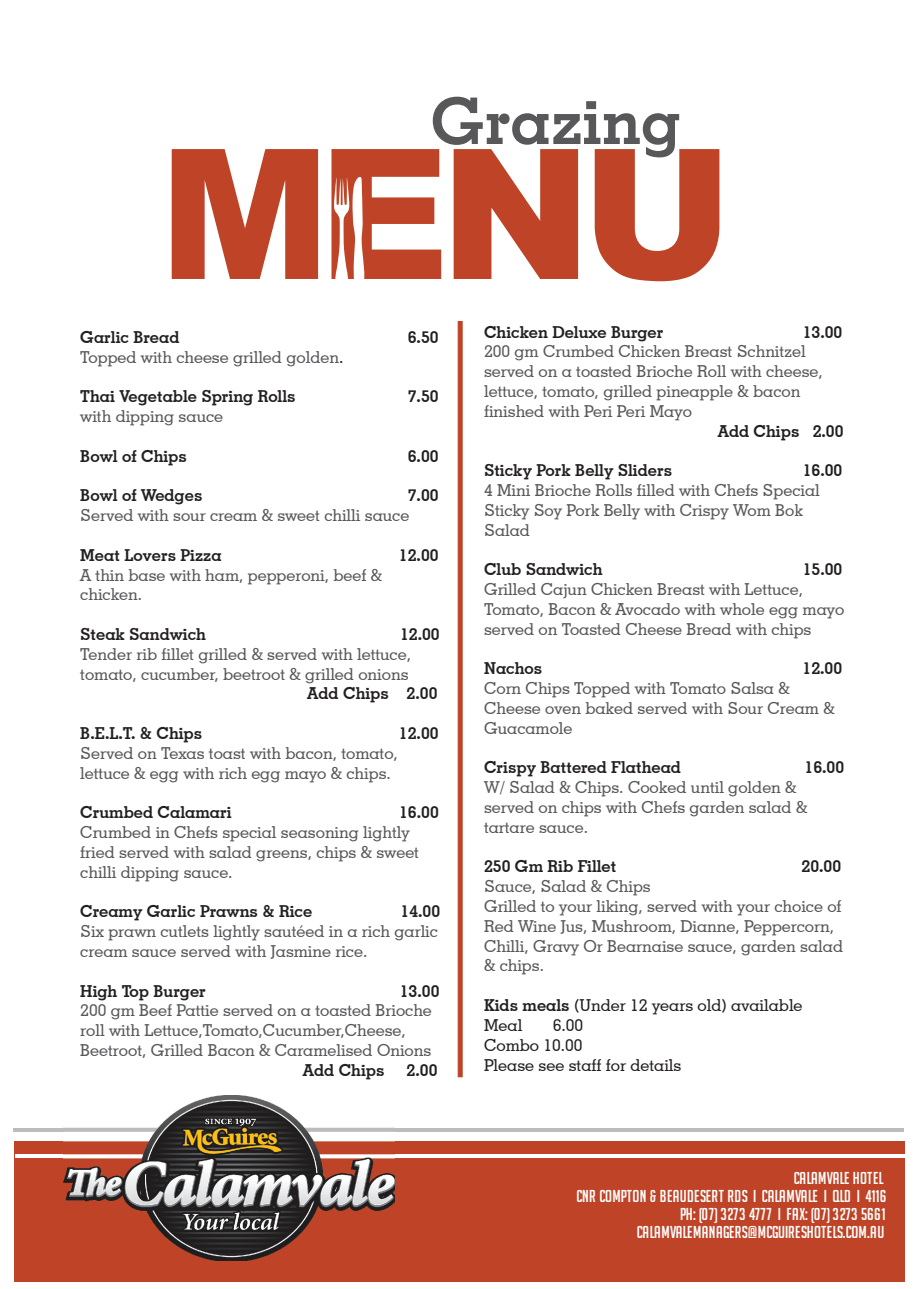
<style>
.page{position:relative;width:919px;height:1289px;background:#fff}
.page>*{position:absolute;margin:0;border:0;box-sizing:border-box;transform-origin:0 0}
.t1{font:900 181.35px "Arial";color:#bf4326}
.t2{font:700 64.5px "Geometric Slab 703 BT";letter-spacing:.005em;color:#58585a}
.t3{font:16.8px/18.1px "Big Noodle Titling";letter-spacing:.02em;color:#fff;text-align:right}
.t4{font:500 16.5px/19.8px "Geometric Slab 703 BT";color:#57585a}
.t5{font:700 16.5px "Geometric Slab 703 BT";color:#231f20}
.t6{font:500 16.5px/19.8px "Geometric Slab 703 BT";color:#231f20}
.s1{color:#231f20}
.s2{font-weight:700}
</style>
<div class="page">
<div style="left:14px;top:1141px;width:890px;height:140px;background:#bf4326"></div>
<svg style="left:13px;top:1127px;width:891px;height:4px;fill:#babcbe"></svg>
<hr style="left:15px;top:1154px;width:890px;height:3px;background:#fff">
<img style="left:64px;top:1095px;width:331px;height:164px">
<div style="left:458px;top:321px;width:4px;height:755px;background:#bf4326;border:1px solid #bf4326"></div>
<h2 class="t2" style="left:431px;top:82px;width:251px">Grazing</h2>
<h1 class="t1" style="left:159px;top:82px;width:575px">MENU</h1>
<p class="t5" style="left:80px;top:327px;width:101px">Garlic Bread</p>
<p class="t5" style="left:408px;top:327px;width:32px">6.50</p>
<p class="t4" style="left:80px;top:347px;width:264px">Topped with cheese grilled golden<span class="s1">.</span></p>
<p class="t5" style="left:80px;top:386px;width:217px">Thai Vegetable Spring Rolls</p>
<p class="t5" style="left:408px;top:386px;width:32px">7.50</p>
<p class="t4" style="left:80px;top:406px;width:144px">with dipping sauce</p>
<p class="t5" style="left:80px;top:446px;width:108px">Bowl of Chips</p>
<p class="t5" style="left:408px;top:446px;width:32px">6.00</p>
<p class="t5" style="left:80px;top:485px;width:124px">Bowl of Wedges</p>
<p class="t5" style="left:408px;top:485px;width:32px">7.00</p>
<p class="t4" style="left:80px;top:505px;width:330px">Served with sour cream &amp; sweet chilli sauce</p>
<p class="t5" style="left:80px;top:545px;width:143px">Meat Lovers Pizza</p>
<p class="t5" style="left:399px;top:545px;width:41px">12.00</p>
<p class="t4" style="left:80px;top:564px;width:303px">A thin base with ham, pepperoni, beef &amp; chicken.</p>
<p class="t5" style="left:80px;top:624px;width:127px">Steak Sandwich</p>
<p class="t5" style="left:400px;top:624px;width:41px">12.00</p>
<p class="t4" style="left:80px;top:644px;width:332px">Tender rib fillet grilled &amp; served with lettuce, tomato, cucumber, beetroot &amp; grilled onions</p>
<p class="t5" style="left:307px;top:683px;width:132px">Add Chips 2.00</p>
<p class="t5" style="left:80px;top:723px;width:123px">B.E.L.T. &amp; Chips</p>
<p class="t5" style="left:399px;top:723px;width:41px">12.00</p>
<p class="t4" style="left:80px;top:743px;width:319px">Served on Texas toast with bacon, tomato, lettuce &amp; egg with rich egg mayo &amp; chips.</p>
<p class="t5" style="left:80px;top:802px;width:153px">Crumbed Calamari</p>
<p class="t5" style="left:399px;top:802px;width:41px">16.00</p>
<p class="t4" style="left:80px;top:822px;width:340px">Crumbed in Chefs special seasoning lightly fried served with salad greens, chips &amp; sweet chilli dipping sauce.</p>
<p class="t5" style="left:80px;top:901px;width:233px">Creamy Garlic Prawns &amp; Rice</p>
<p class="t5" style="left:400px;top:901px;width:41px">14.00</p>
<p class="t4" style="left:80px;top:921px;width:359px">Six prawn cutlets lightly sautéed in a rich garlic cream sauce served with Jasmine rice.</p>
<p class="t5" style="left:80px;top:980px;width:127px">High Top Burger</p>
<p class="t5" style="left:400px;top:980px;width:41px">13.00</p>
<p class="t4" style="left:80px;top:1000px;width:353px">200 gm Beef Pattie served on a toasted Brioche roll with Lettuce,Tomato,Cucumber,Cheese,<br>Beetroot, Grilled Bacon &amp; Caramelised Onions</p>
<p class="t5" style="left:303px;top:1059px;width:83px">Add Chips</p>
<p class="t5" style="left:406px;top:1059px;width:32px">2.00</p>
<p class="t5" style="left:484px;top:321px;width:181px">Chicken Deluxe Burger</p>
<p class="t5" style="left:802px;top:321px;width:41px">13.00</p>
<p class="t4" style="left:484px;top:341px;width:340px">200 gm Crumbed Chicken Breast Schnitzel served on a toasted Brioche Roll with cheese, lettuce, tomato, grilled pineapple &amp; bacon finished with Peri Peri Mayo</p>
<p class="t5" style="left:717px;top:420px;width:127px">Add Chips 2.00</p>
<p class="t5" style="left:484px;top:460px;width:190px">Sticky Pork Belly Sliders</p>
<p class="t5" style="left:802px;top:460px;width:41px">16.00</p>
<p class="t4" style="left:484px;top:480px;width:337px">4 Mini Brioche Rolls filled with Chefs Special<br>Sticky Soy Pork Belly with Crispy Wom Bok<br>Salad</p>
<p class="t5" style="left:484px;top:559px;width:120px">Club Sandwich</p>
<p class="t5" style="left:802px;top:559px;width:41px">15.00</p>
<p class="t4" style="left:484px;top:579px;width:362px">Grilled Cajun Chicken Breast with Lettuce,<br>Tomato, Bacon &amp; Avocado with whole egg mayo served on Toasted Cheese Bread with chips</p>
<p class="t5" style="left:484px;top:658px;width:60px">Nachos</p>
<p class="t5" style="left:802px;top:658px;width:41px">12.00</p>
<p class="t4" style="left:484px;top:678px;width:352px">Corn Chips Topped with Tomato Salsa &amp;<br>Cheese oven baked served with Sour Cream &amp;<br>Guacamole</p>
<p class="t5" style="left:484px;top:757px;width:198px">Crispy Battered Flathead</p>
<p class="t5" style="left:804px;top:757px;width:41px">16.00</p>
<p class="t4" style="left:484px;top:777px;width:325px">W/ Salad &amp; Chips. Cooked until golden &amp; served on chips with Chefs garden salad &amp; tartare sauce.</p>
<p class="t5" style="left:484px;top:856px;width:134px">250 Gm Rib Fillet</p>
<p class="t5" style="left:801px;top:856px;width:41px">20.00</p>
<p class="t4" style="left:484px;top:876px;width:360px">Sauce, Salad &amp; Chips<br>Grilled to your liking, served with your choice of Red Wine Jus, Mushroom, Dianne, Peppercorn, Chilli, Gravy Or Bearnaise sauce, garden salad &amp; chips.</p>
<p class="t6" style="left:484px;top:995px;width:320px"><span class="s2">Kids meals</span> (Under 12 years old) available<br>Meal</p>
<p class="t6" style="left:484px;top:1014px;width:199px;text-indent:69px">6.00<br>Combo 10.00<br>Please see staff for details</p>
<p class="t3" style="left:576px;top:1168px;width:312px">CALAMVALE HOTEL<br>CNR COMPTON &amp; BEAUDESERT RDS I CALAMVALE I QLD I 4116<br>PH: (07)3273 4777 I FAX: (07)3273 5661<br>CALAMVALEMANAGERS@MCGUIRESHOTELS.COM.AU</p>
</div>
